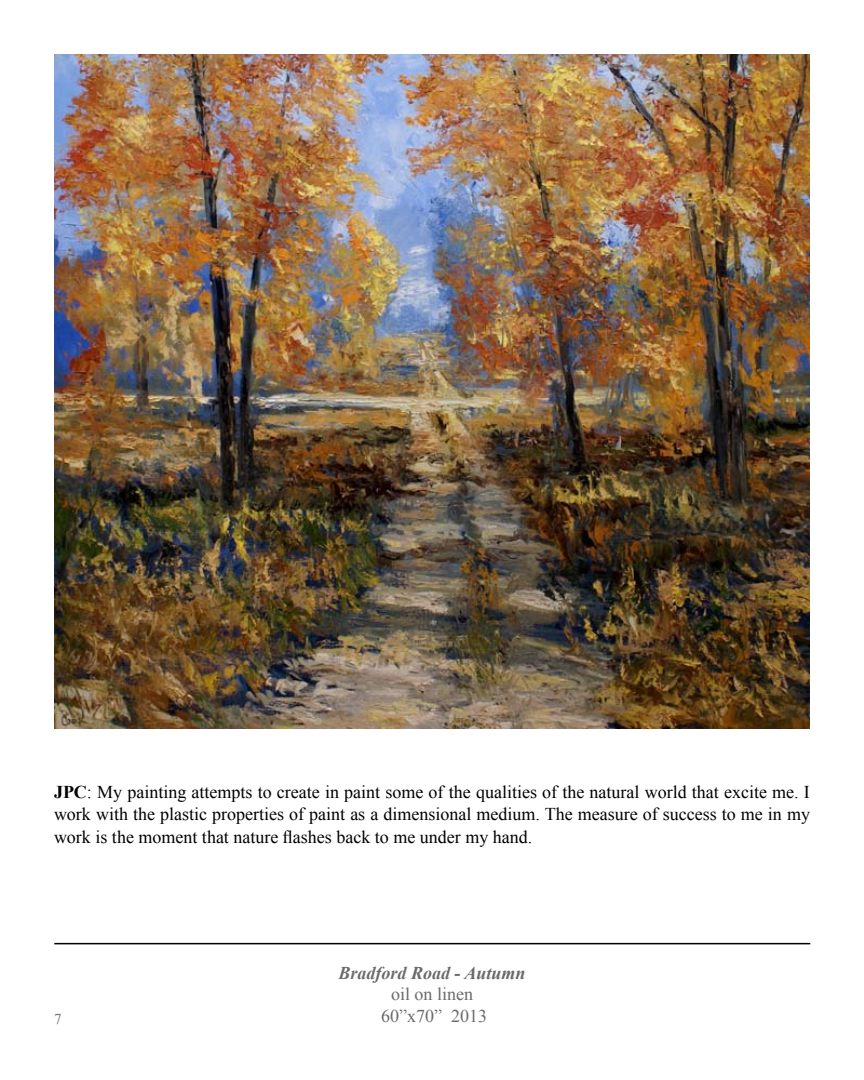
<style>
.page{position:relative;width:864px;height:1080px;background:#fff}
.page>*{position:absolute;margin:0;border:0;box-sizing:border-box;transform-origin:0 0}
.t1{font:18px/22.5px "Times New Roman";color:#000;text-align:justify}
.t2{font:18px/21.6px "Times New Roman";color:#696a6c;text-align:center}
.t3{font:italic 700 18px "Times New Roman";color:#696a6c}
.t4{font:15px "Times New Roman";color:#76777a}
.s1{font-weight:700}
</style>
<div class="page">
<img style="left:54px;top:54px;width:756px;height:675px">
<hr style="left:54px;top:943px;width:756px;height:1px;background:#000">
<p class="t1" style="left:54px;top:780px;width:758px"><span class="s1">JPC</span>: My painting attempts to create in paint some of the qualities of the natural world that excite me. I work with the plastic properties of paint as a dimensional medium. The measure of success to me in my work is the moment that nature flashes back to me under my hand.</p>
<p class="t4" style="left:54px;top:1009px;width:9px">7</p>
<p class="t3" style="left:339px;top:960px;width:188px">Bradford Road - Autumn</p>
<p class="t2" style="left:381px;top:983px;width:107px">oil on linen<br>60”x70” 2013</p>
</div>
